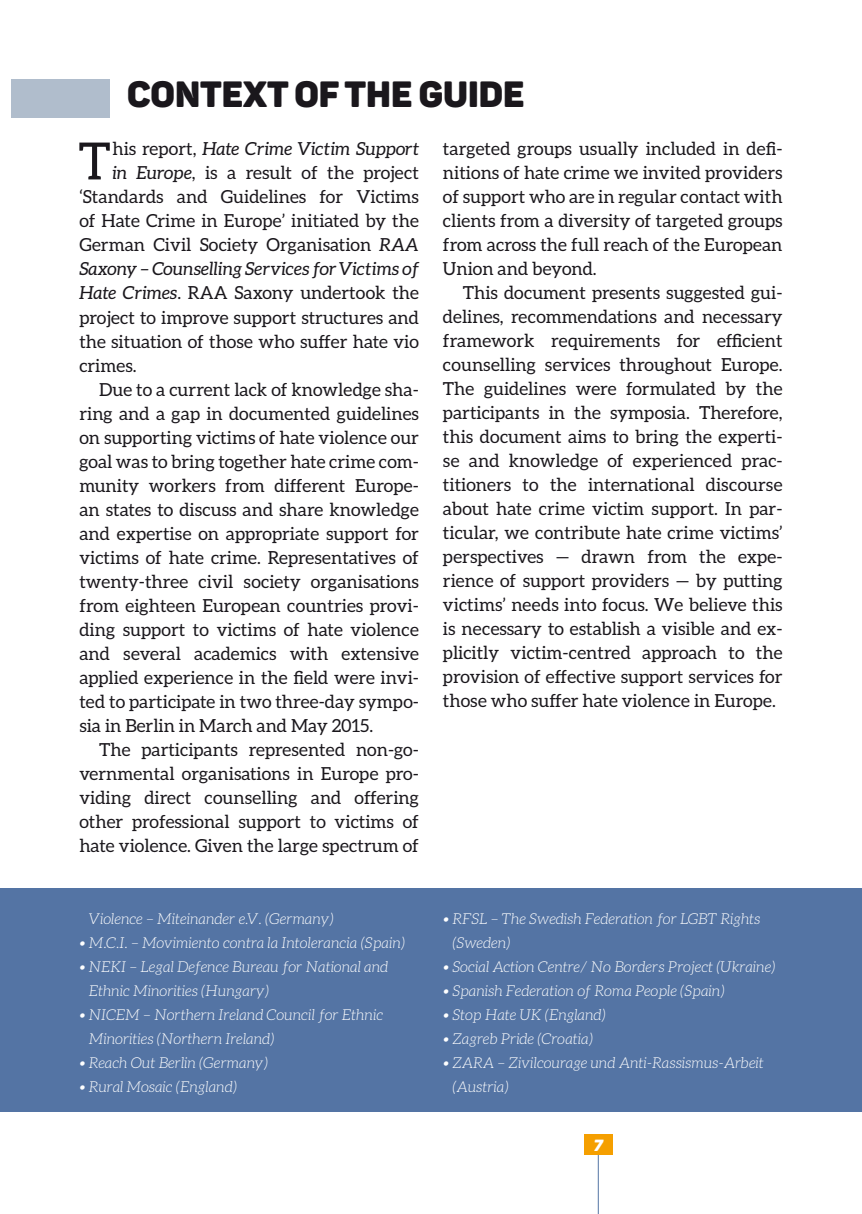
<style>
.page{position:relative;width:862px;height:1214px;background:#fff}
.page>*{position:absolute;margin:0;border:0;box-sizing:border-box;transform-origin:0 0}
.t1{font:51.4px "Aleo";color:#1a171c}
.t2{font:36px "Panton Black Caps";color:#1a171c}
.t3{font:18px/24px "Aleo";color:#1a171c;text-align:justify}
.t4{font:italic 18px "Aleo";color:#1a171c}
.t5{font:16px "Panton Blackitalic Caps";color:#fff}
.t6{font:italic 300 15px/24px "Aleo";color:#fff}
.s1{font-style:normal}
.s2{font-style:italic}
</style>
<div class="page">
<hr style="left:598px;top:1151px;width:1px;height:62px;background:#5474a4">
<div style="left:584px;top:1134px;width:28px;height:21px;background:#f59f00"></div>
<div style="left:0;top:888px;width:862px;height:223px;background:#5474a4"></div>
<div style="left:11px;top:79px;width:99px;height:39px;background:#b0bdcc"></div>
<h2 class="t2" style="left:127px;top:71px;width:399px">CONTEXT OF THE GUIDE</h2>
<h1 class="t1" style="left:78px;top:132px;width:34px">T</h1>
<p class="t4" style="left:112px;top:139px;width:308px"><span class="s1">his report,</span> Hate Crime Victim Support</p>
<p class="t3" style="left:112px;top:161px;width:308px"><span class="s2">in Europe</span>, is a result of the project</p>
<p class="t3" style="left:79px;top:185px;width:341px">‘Standards and Guidelines for Victims</p>
<p class="t3" style="left:79px;top:209px;width:341px">of Hate Crime in Europe’ initiated by the</p>
<p class="t3" style="left:79px;top:233px;width:341px">German Civil Society Organisation <span class="s2">RAA</span></p>
<p class="t4" style="left:79px;top:259px;width:341px">Saxony – Counselling Services for Victims of</p>
<p class="t3" style="left:79px;top:281px;width:341px"><span class="s2">Hate Crimes</span>. RAA Saxony undertook the</p>
<p class="t3" style="left:79px;top:305px;width:341px">project to improve support structures and</p>
<p class="t3" style="left:79px;top:329px;width:341px">the situation of those who suffer hate vio</p>
<p class="t3" style="left:79px;top:353px;width:59px">crimes.</p>
<p class="t3" style="left:99px;top:377px;width:321px">Due to a current lack of knowledge sha-</p>
<p class="t3" style="left:79px;top:401px;width:341px">ring and a gap in documented guidelines</p>
<p class="t3" style="left:79px;top:425px;width:341px">on supporting victims of hate violence our</p>
<p class="t3" style="left:79px;top:449px;width:341px">goal was to bring together hate crime com-</p>
<p class="t3" style="left:79px;top:473px;width:341px">munity workers from different Europe-</p>
<p class="t3" style="left:79px;top:497px;width:341px">an states to discuss and share knowledge</p>
<p class="t3" style="left:79px;top:521px;width:341px">and expertise on appropriate support for</p>
<p class="t3" style="left:79px;top:545px;width:341px">victims of hate crime. Representatives of</p>
<p class="t3" style="left:79px;top:569px;width:341px">twenty-three civil society organisations</p>
<p class="t3" style="left:79px;top:593px;width:341px">from eighteen European countries provi-</p>
<p class="t3" style="left:79px;top:617px;width:341px">ding support to victims of hate violence</p>
<p class="t3" style="left:79px;top:641px;width:341px">and several academics with extensive</p>
<p class="t3" style="left:79px;top:665px;width:341px">applied experience in the field were invi-</p>
<p class="t3" style="left:79px;top:689px;width:341px">ted to participate in two three-day sympo-</p>
<p class="t3" style="left:79px;top:713px;width:295px">sia in Berlin in March and May 2015.</p>
<p class="t3" style="left:99px;top:737px;width:321px">The participants represented non-go-</p>
<p class="t3" style="left:79px;top:761px;width:341px">vernmental organisations in Europe pro-</p>
<p class="t3" style="left:79px;top:785px;width:341px">viding direct counselling and offering</p>
<p class="t3" style="left:79px;top:809px;width:341px">other professional support to victims of</p>
<p class="t3" style="left:79px;top:833px;width:341px">hate violence. Given the large spectrum of</p>
<p class="t6" style="left:89px;top:906px;width:246px">Violence – Miteinander e.V. (Germany)</p>
<p class="t6" style="left:79px;top:930px;width:327px">• M.C.I. – Movimiento contra la Intolerancia (Spain)</p>
<p class="t6" style="left:89px;top:954px;width:301px;text-indent:-9px">• NEKI – Legal Defence Bureau for National and<br>Ethnic Minorities (Hungary)</p>
<p class="t6" style="left:89px;top:1002px;width:296px;text-indent:-9px">• NICEM – Northern Ireland Council for Ethnic<br>Minorities (Northern Ireland)</p>
<p class="t6" style="left:79px;top:1050px;width:190px">• Reach Out Berlin (Germany)</p>
<p class="t6" style="left:79px;top:1074px;width:159px">• Rural Mosaic (England)</p>
<p class="t3" style="left:443px;top:137px;width:341px">targeted groups usually included in defi&shy;nitions of hate crime we invited providers of support who are in regular contact with clients from a diversity of targeted groups from across the full reach of the European Union and beyond.</p>
<p class="t3" style="left:443px;top:280px;width:341px;text-indent:20px">This document presents suggested gui&shy;delines, recommendations and necessary framework requirements for efficient counselling services throughout Europe.<br>The guidelines were formulated by the participants in the symposia. Therefore, this document aims to bring the experti&shy;se and knowledge of experienced prac&shy;titioners to the international discourse about hate crime victim support. In par&shy;ticular, we contribute hate crime victims’ perspectives — drawn from the expe&shy;rience of support providers — by putting victims’ needs into focus. We believe this is necessary to establish a visible and ex&shy;plicitly victim-centred approach to the provision of effective support services for those who suffer hate violence in Europe.</p>
<p class="t6" style="left:452px;top:906px;width:310px;text-indent:-9px">• RFSL – The Swedish Federation for LGBT Rights (Sweden)</p>
<p class="t6" style="left:443px;top:954px;width:334px">• Social Action Centre/ No Borders Project (Ukraine)</p>
<p class="t6" style="left:443px;top:978px;width:283px">• Spanish Federation of Roma People (Spain)</p>
<p class="t6" style="left:443px;top:1002px;width:164px">• Stop Hate UK (England)</p>
<p class="t6" style="left:443px;top:1026px;width:151px">• Zagreb Pride (Croatia)</p>
<p class="t6" style="left:452px;top:1050px;width:313px;text-indent:-9px">• ZARA – Zivilcourage und Anti-Rassismus-Arbeit (Austria)</p>
<p class="t5" style="left:594px;top:1134px;width:11px">7</p>
</div>
